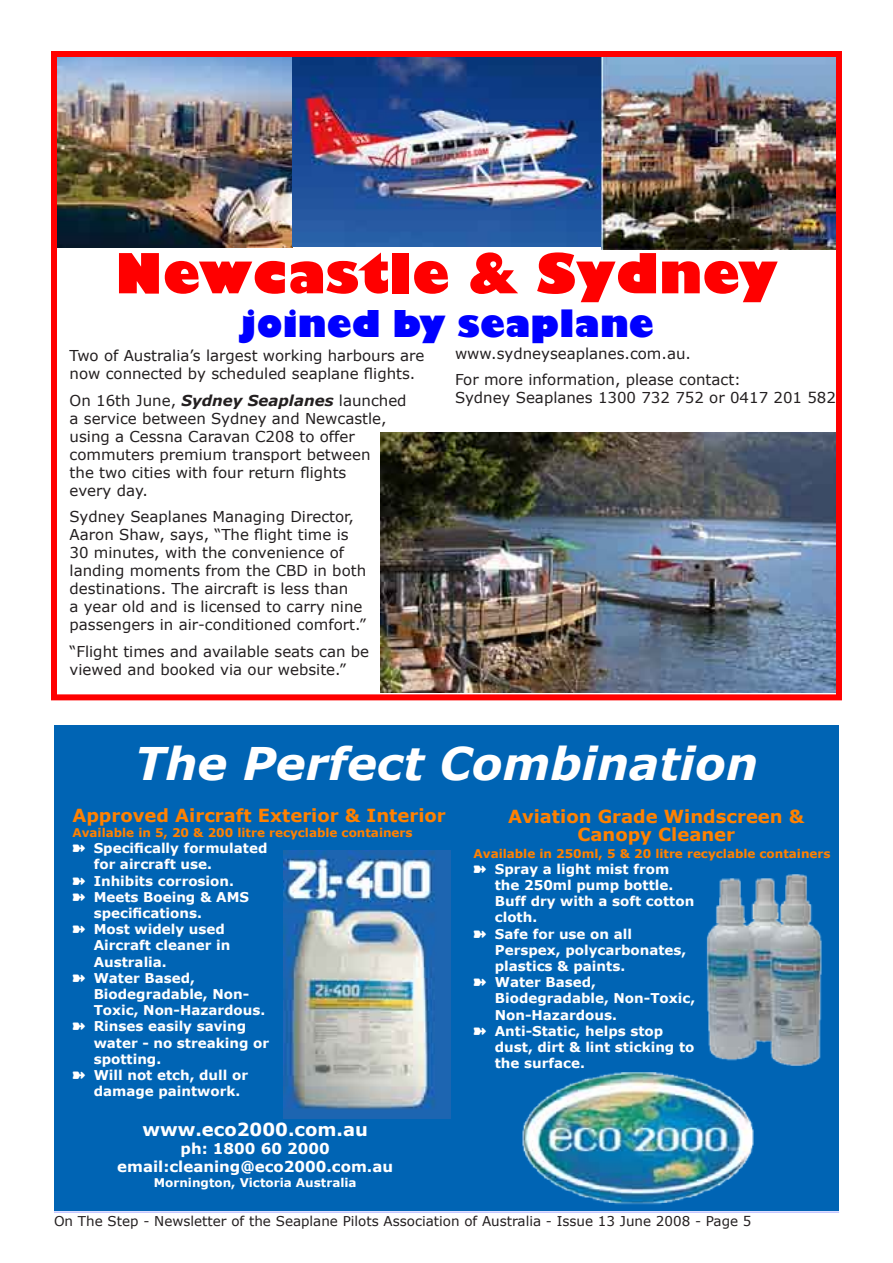
<style>
.page{position:relative;width:893px;height:1263px;background:#fff}
.page>*{position:absolute;margin:0;border:0;box-sizing:border-box;transform-origin:0 0}
.Heading_Style_A{font:800 54px "Gill Sans";color:#f00}
.t1{font:italic 700 45px "Verdana";color:#fff}
.Heading_Style_A-2{font:800 36px "Gill Sans";color:#00f}
.t2{font:700 18px/18px "Verdana";color:#ff8100;text-align:center}
.t3{font:700 18px "Verdana";color:#fff}
.Body_Text{font:15px/18px "Verdana";color:#231f20}
.t4{font:700 15px "Verdana";color:#fff}
.Eco_Bullets{font:700 13.5px/16.2px "Verdana";color:#fff}
.t5{font:13.5px "Verdana";color:#231f20}
.t6{font:700 12px "Verdana";color:#ff8100}
.t7{font:700 12px "Verdana";color:#fff}
.s1{font-weight:700;font-style:italic}
</style>
<div class="page">
<hr style="left:54px;top:1211px;width:785px;height:2px;background:#c1c4ff">
<img style="left:381px;top:432px;width:454px;height:260px">
<img style="left:58px;top:58px;width:234px;height:190px">
<img style="left:292px;top:58px;width:310px;height:188px">
<img style="left:602px;top:58px;width:233px;height:191px">
<div style="left:51px;top:51px;width:791px;height:649px;border:6px solid #f00"></div>
<div style="left:54px;top:725px;width:785px;height:485px;background:#0064b4"></div>
<img style="left:706px;top:874px;width:116px;height:192px">
<img style="left:522px;top:1065px;width:240px;height:140px">
<img style="left:284px;top:850px;width:166px;height:268px">
<p class="Heading_Style_A" style="left:115px;top:240px;width:664px">Newcastle &amp; Sydney</p>
<p class="Heading_Style_A-2" style="left:239px;top:301px;width:417px">joined by seaplane</p>
<p class="Body_Text" style="left:70px;top:346px;width:356px">Two of Australia’s largest working harbours are now connected by scheduled seaplane flights.</p>
<p class="Body_Text" style="left:70px;top:391px;width:339px">On 16th June, <span class="s1">Sydney Seaplanes</span> launched a service between Sydney and Newcastle, using a Cessna Caravan C208 to offer commuters premium transport between<br>the two cities with four return flights<br>every day.</p>
<p class="Body_Text" style="left:70px;top:507px;width:298px">Sydney Seaplanes Managing Director, Aaron Shaw, says, “The flight time is 30 minutes, with the convenience of landing moments from the CBD in both destinations. The aircraft is less than<br>a year old and is licensed to carry nine passengers in air-conditioned comfort.”</p>
<p class="Body_Text" style="left:70px;top:642px;width:301px">“Flight times and available seats can be viewed and booked via our website.”</p>
<p class="Body_Text" style="left:455px;top:344px;width:237px">www.sydneyseaplanes.com.au.</p>
<p class="Body_Text" style="left:455px;top:370px;width:382px">For more information, please contact:<br>Sydney Seaplanes 1300 732 752 or 0417 201 582</p>
<p class="t1" style="left:135px;top:735px;width:625px">The Perfect Combination</p>
<p class="t2" style="left:72px;top:806px;width:375px">Approved Aircraft Exterior &amp; Interior</p>
<p class="t6" style="left:72px;top:825px;width:342px">Available in 5, 20 &amp; 200 litre recyclable containers</p>
<p class="Eco_Bullets" style="left:94px;top:840px;width:175px;text-indent:-21px">➽ Specifically formulated for aircraft use.</p>
<p class="Eco_Bullets" style="left:72px;top:872px;width:163px">➽ Inhibits corrosion.</p>
<p class="Eco_Bullets" style="left:94px;top:888px;width:157px;text-indent:-21px">➽ Meets Boeing &amp; AMS specifications.</p>
<p class="Eco_Bullets" style="left:94px;top:921px;width:138px;text-indent:-21px">➽ Most widely used<br>Aircraft cleaner in<br>Australia.</p>
<p class="Eco_Bullets" style="left:94px;top:969px;width:173px;text-indent:-21px">➽ Water Based,<br>Biodegradable, Non-<br>Toxic, Non-Hazardous.</p>
<p class="Eco_Bullets" style="left:94px;top:1018px;width:177px;text-indent:-21px">➽ Rinses easily saving water - no streaking or spotting.</p>
<p class="Eco_Bullets" style="left:94px;top:1066px;width:156px;text-indent:-21px">➽ Will not etch, dull or damage paintwork.</p>
<p class="t3" style="left:143px;top:1118px;width:227px">www.eco2000.com.au</p>
<p class="t4" style="left:181px;top:1139px;width:151px">ph: 1800 60 2000</p>
<p class="t4" style="left:117px;top:1157px;width:277px">email:cleaning@eco2000.com.au</p>
<p class="t7" style="left:154px;top:1175px;width:204px">Mornington, Victoria Australia</p>
<p class="t2" style="left:508px;top:807px;width:298px">Aviation Grade Windscreen &amp;<br>Canopy Cleaner</p>
<p class="t6" style="left:474px;top:845px;width:359px">Available in 250ml, 5 &amp; 20 litre recyclable containers</p>
<p class="Eco_Bullets" style="left:495px;top:860px;width:201px;text-indent:-21px">➽ Spray a light mist from the 250ml pump bottle.<br>Buff dry with a soft cotton cloth.</p>
<p class="Eco_Bullets" style="left:495px;top:925px;width:193px;text-indent:-21px">➽ Safe for use on all<br>Perspex, polycarbonates, plastics &amp; paints.</p>
<p class="Eco_Bullets" style="left:495px;top:974px;width:202px;text-indent:-21px">➽ Water Based,<br>Biodegradable, Non-Toxic,<br>Non-Hazardous.</p>
<p class="Eco_Bullets" style="left:495px;top:1022px;width:201px;text-indent:-21px">➽ Anti-Static, helps stop dust, dirt &amp; lint sticking to the surface.</p>
<p class="t5" style="left:54px;top:1212px;width:699px">On The Step - Newsletter of the Seaplane Pilots Association of Australia - Issue 13 June 2008 - Page 5</p>
</div>
